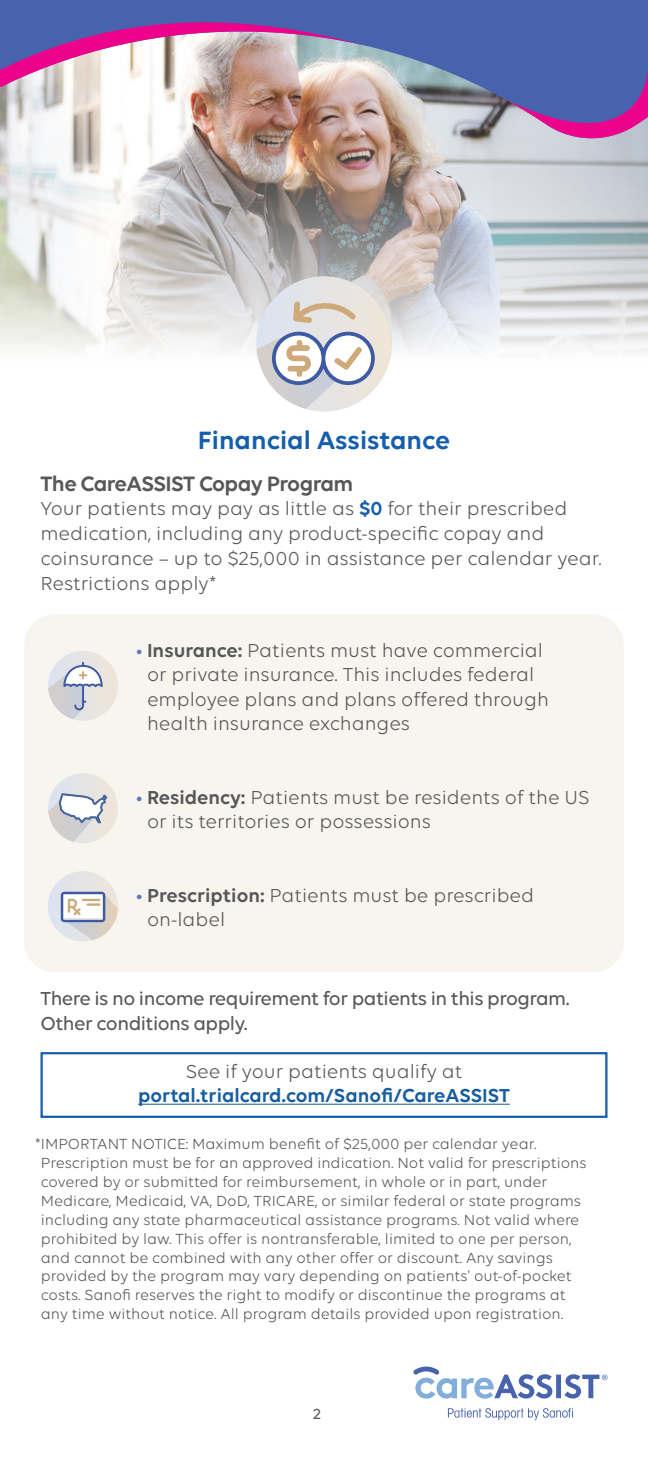
<style>
.page{position:relative;width:648px;height:1458px;background:#fff}
.page>*{position:absolute;margin:0;border:0;box-sizing:border-box;transform-origin:0 0}
.t1{font:600 27px "Volte";color:#145ead}
.t2{font:600 22.5px "Volte";letter-spacing:-.025em;color:#57585a}
.t3{font:20.25px/24.3px "Volte";color:#57585a}
.t4{font:500 20.25px/24.3px "Volte";letter-spacing:-.025em;color:#57585a}
.t5{font:600 20.25px/24.3px "Volte";color:#175d9e;text-align:center}
.t6{font:15.75px/18.9px "Volte";color:#57585a}
.t7{font:500 15.75px "Volte";color:#57585a}
.s1{font-weight:600;color:#145ead}
.s2{color:#597cbe}
.s3{font-weight:600}
.s4{font-weight:400;color:#57585a}
</style>
<div class="page">
<div style="left:24px;top:614px;width:600px;height:358px;background:#f8f5ee;border-radius:30px"></div>
<div style="left:48px;top:773px;width:70px;height:70px;background:#e8e4e1;border-radius:35px"></div>
<svg style="left:48px;top:793px;width:59px;height:49px"></svg>
<svg style="left:48px;top:871px;width:70px;height:71px"></svg>
<svg style="left:61px;top:892px;width:57px;height:48px;background:#d5d3d5"></svg>
<img style="left:0;top:144px;width:648px;height:215px">
<div style="left:48px;top:651px;width:70px;height:70px;background:linear-gradient(to bottom,#e9e4de,#efe7dc);border-radius:35px"></div>
<svg style="left:48px;top:662px;width:55px;height:57px"></svg>
<svg style="left:413px;top:1367px;width:194px;height:53px"></svg>
<div style="left:256px;top:276px;width:136px;height:136px;background:linear-gradient(to right,#dbe2f0,#efe5d8);border-radius:50%"></div>
<svg style="left:293px;top:299px;width:65px;height:24px;background:#ddd0bf"></svg>
<svg style="left:250px;top:330px;width:129px;height:79px"></svg>
<img style="left:0;top:0;width:648px;height:144px">
<svg style="left:0;top:6px;width:362px;height:82px;background:#a98eb8"></svg>
<svg style="left:503px;top:67px;width:145px;height:77px;background:#816ab1"></svg>
<div style="left:40px;top:1052px;width:568px;height:66px;border:2px solid #145ead"></div>
<hr style="left:138px;top:1104px;width:372px;height:1px;background:#175d9e">
<p class="t1" style="left:198px;top:424px;width:254px">Financial Assistance</p>
<p class="t2" style="left:40px;top:470px;width:314px">The CareASSIST Copay Program</p>
<p class="t3" style="left:40px;top:496px;width:563px">Your patients may pay as little as <span class="s1">$0</span> for their prescribed medication, including any product-specific copay and coinsurance – up to $25,000 in assistance per calendar year.<br>Restrictions apply*</p>
<p class="t3" style="left:147px;top:638px;width:403px;text-indent:-12px"><span class="s2">•</span> <span class="s3">Insurance:</span> Patients must have commercial or private insurance. This includes federal employee plans and plans offered through health insurance exchanges</p>
<p class="t3" style="left:147px;top:785px;width:444px;text-indent:-12px"><span class="s2">•</span> <span class="s3">Residency:</span> Patients must be residents of the US or its territories or possessions</p>
<p class="t3" style="left:147px;top:883px;width:389px;text-indent:-12px"><span class="s2">•</span> <span class="s3">Prescription:</span> Patients must be prescribed on-label</p>
<p class="t4" style="left:40px;top:986px;width:531px">There is no income requirement for patients in this program.<br>Other conditions apply.</p>
<p class="t5" style="left:138px;top:1059px;width:373px"><span class="s4">See if your patients qualify at </span>portal.trialcard.com/Sanofi/CareASSIST</p>
<p class="t6" style="left:41px;top:1134px;width:547px;text-indent:-6px">*IMPORTANT NOTICE: Maximum benefit of $25,000 per calendar year.<br>Prescription must be for an approved indication. Not valid for prescriptions covered by or submitted for reimbursement, in whole or in part, under Medicare, Medicaid, VA, DoD, TRICARE, or similar federal or state programs including any state pharmaceutical assistance programs. Not valid where prohibited by law. This offer is nontransferable, limited to one per person, and cannot be combined with any other offer or discount. Any savings provided by the program may vary depending on patients' out-of-pocket costs. Sanofi reserves the right to modify or discontinue the programs at any time without notice. All program details provided upon registration.</p>
<p class="t7" style="left:313px;top:1405px;width:9px">2</p>
</div>
